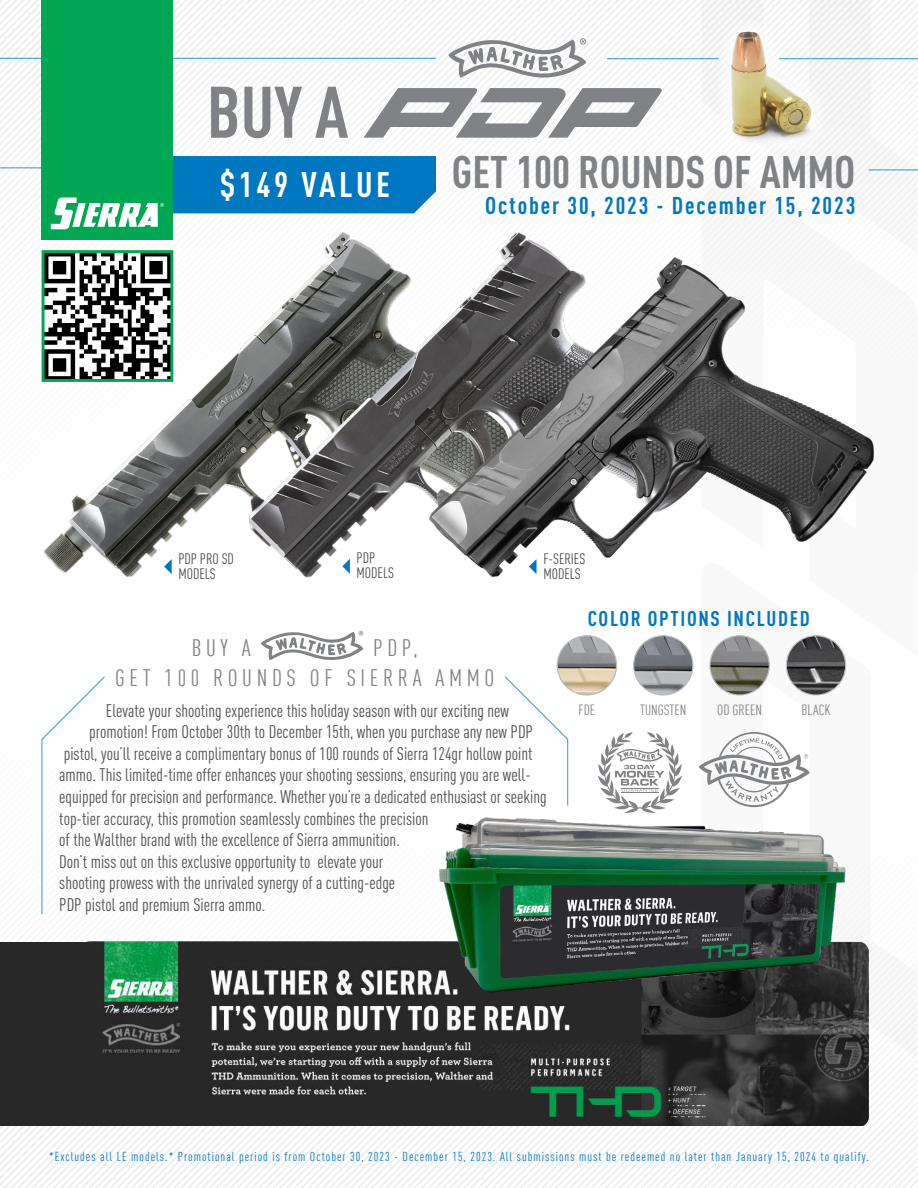
<style>
.page{position:relative;width:918px;height:1188px;background:#fff}
.page>*{position:absolute;margin:0;border:0;box-sizing:border-box;transform-origin:0 0}
.t1{font:700 71.55px "DIN Cond";color:#808285}
.t2{font:700 45px "DIN Cond";color:#808285}
.t3{font:700 35.1px "DIN Cond";letter-spacing:.1em;color:#fff}
.t4{font:700 24px "DIN Cond";letter-spacing:.08em;color:#0077c1}
.t5{font:condensed 23.4px/29.7px "DIN Offc Pro";letter-spacing:.2em;color:#808285}
.t6{font:700 21px "DIN Cond";letter-spacing:.08em;color:#0077c1}
.t7{font:18px "DIN Cond";color:#4d4d4f}
.t8{font:15px/15px "DIN Cond";color:#4d4d4f}
.t9{font:condensed 14.55px "DIN Offc Pro";color:#808285}
.t10{font:condensed 12.75px "DIN Offc Pro";letter-spacing:.08em;color:#0077c1}
</style>
<div class="page">
<img style="left:0;top:0;width:918px;height:1188px">
<hr style="left:42px;top:739px;width:1px;height:175px;background:#0077c1">
<svg style="left:41px;top:736px;width:65px;height:5px"></svg>
<hr style="left:567px;top:739px;width:1px;height:67px;background:#0077c1">
<svg style="left:504px;top:736px;width:65px;height:5px"></svg>
<img style="left:101px;top:942px;width:768px;height:183px">
<div style="left:0;top:942px;width:101px;height:183px;background:#282828"></div>
<svg style="left:701px;top:0;width:217px;height:1058px"></svg>
<img style="left:414px;top:785px;width:461px;height:224px">
<img style="left:0;top:187px;width:918px;height:549px">
<svg style="left:342px;top:559px;width:8px;height:15px"></svg>
<svg style="left:529px;top:559px;width:8px;height:15px"></svg>
<svg style="left:164px;top:559px;width:8px;height:15px"></svg>
<svg style="left:364px;top:88px;width:298px;height:50px"></svg>
<svg style="left:261px;top:631px;width:103px;height:30px"></svg>
<svg style="left:448px;top:38px;width:139px;height:41px"></svg>
<svg style="left:699px;top:732px;width:111px;height:75px"></svg>
<svg style="left:597px;top:732px;width:85px;height:81px"></svg>
<hr style="left:0;top:167px;width:436px;height:1px;background:#0077c1">
<hr style="left:0;top:58px;width:436px;height:1px;background:#0077c1">
<hr style="left:607px;top:58px;width:112px;height:1px;background:#0077c1">
<hr style="left:779px;top:58px;width:139px;height:1px;background:#0077c1">
<hr style="left:869px;top:170px;width:49px;height:1px;background:#0077c1">
<img style="left:683px;top:0;width:172px;height:170px">
<img style="left:557px;top:636px;width:60px;height:59px;border-radius:30px">
<div style="left:557px;top:635px;width:60px;height:61px;border:1px solid #bcbec0;border-radius:50%"></div>
<img style="left:634px;top:636px;width:59px;height:59px;border-radius:30px">
<div style="left:633px;top:635px;width:60px;height:61px;border:1px solid #bcbec0;border-radius:50%"></div>
<img style="left:710px;top:636px;width:59px;height:59px;border-radius:30px">
<div style="left:709px;top:635px;width:61px;height:61px;border:1px solid #bcbec0;border-radius:50%"></div>
<img style="left:786px;top:636px;width:60px;height:59px;border-radius:30px">
<div style="left:786px;top:635px;width:60px;height:61px;border:1px solid #bcbec0;border-radius:50%"></div>
<div style="left:42px;top:0;width:131px;height:239px;background:#00a752"></div>
<svg style="left:51px;top:156px;width:385px;height:73px"></svg>
<h1 class="t1" style="left:207px;top:69px;width:143px">BUY A</h1>
<h3 class="t3" style="left:220px;top:163px;width:172px">$149 VALUE</h3>
<h2 class="t2" style="left:452px;top:144px;width:405px">GET 100 ROUNDS OF AMMO</h2>
<h3 class="t4" style="left:485px;top:191px;width:372px">October 30, 2023 - December 15, 2023</h3>
<p class="t8" style="left:178px;top:551px;width:57px">PDP PRO SD<br>MODELS</p>
<p class="t8" style="left:357px;top:550px;width:39px">PDP<br>MODELS</p>
<p class="t8" style="left:543px;top:551px;width:43px">F-SERIES<br>MODELS</p>
<p class="t6" style="left:588px;top:606px;width:223px">COLOR OPTIONS INCLUDED</p>
<p class="t5" style="left:115px;top:631px;width:381px;text-indent:258px">PDP,<br>GET 100 ROUNDS OF SIERRA AMMO</p>
<p class="t5" style="left:192px;top:631px;width:61px">BUY A</p>
<p class="t7" style="left:106px;top:700px;width:405px">Elevate your shooting experience this holiday season with our exciting new</p>
<p class="t7" style="left:89px;top:721px;width:445px">promotion! From October 30th to December 15th, when you purchase any new PDP</p>
<p class="t7" style="left:64px;top:743px;width:470px">pistol, you’ll receive a complimentary bonus of 100 rounds of Sierra 124gr hollow point</p>
<p class="t7" style="left:59px;top:765px;width:473px">ammo. This limited-time offer enhances your shooting sessions, ensuring you are well-</p>
<p class="t7" style="left:59px;top:786px;width:489px">equipped for precision and performance. Whether you’re a dedicated enthusiast or seeking</p>
<p class="t7" style="left:59px;top:808px;width:371px">top-tier accuracy, this promotion seamlessly combines the precision</p>
<p class="t7" style="left:59px;top:829px;width:342px">of the Walther brand with the excellence of Sierra ammunition.</p>
<p class="t7" style="left:59px;top:851px;width:325px">Don’t miss out on this exclusive opportunity to elevate your</p>
<p class="t7" style="left:59px;top:873px;width:337px">shooting prowess with the unrivaled synergy of a cutting-edge</p>
<p class="t7" style="left:59px;top:894px;width:208px">PDP pistol and premium Sierra ammo.</p>
<p class="t9" style="left:579px;top:699px;width:18px">FDE</p>
<p class="t9" style="left:640px;top:699px;width:48px">TUNGSTEN</p>
<p class="t9" style="left:717px;top:699px;width:46px">OD GREEN</p>
<p class="t9" style="left:802px;top:699px;width:30px">BLACK</p>
<p class="t10" style="left:49px;top:1147px;width:821px">*Excludes all LE models.* Promotional period is from October 30, 2023 - December 15, 2023. All submissions must be redeemed no later than January 15, 2024 to qualify.</p>
</div>
